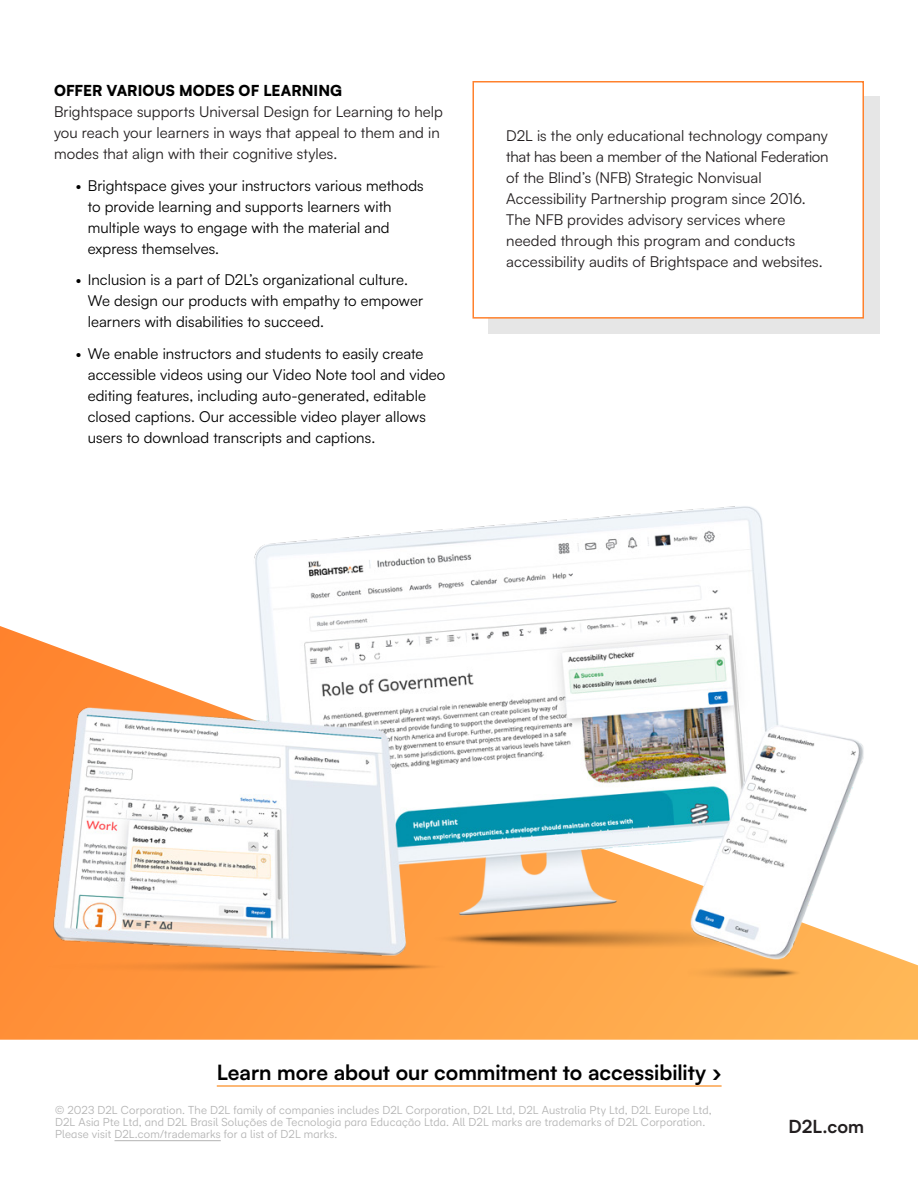
<style>
.page{position:relative;width:918px;height:1188px;background:#fff}
.page>*{position:absolute;margin:0;border:0;box-sizing:border-box;transform-origin:0 0}
.Body_-_10pt{font:700 21px "Satoshi";color:#000}
.t1{font:700 18px "D2 L Sans";color:#231f20}
.t2{font:15px/21px "Satoshi";letter-spacing:.005em;color:#000}
.Body_-_10pt-2{font:15px/21px "Satoshi";letter-spacing:.005em;color:#231f20}
.H3_-_10pt{font:900 15px "Satoshi";letter-spacing:.005em;color:#000}
.t3{font:11.25px "D2 L Sans";letter-spacing:.01em;color:#b3b3b3}
.s1{font-family:"Satoshi"}
</style>
<div class="page">
<div style="left:488px;top:96px;width:391px;height:238px;background:#e6e6e6"></div>
<div style="left:472px;top:81px;width:392px;height:238px;background:#fff;border:2px solid #ff812c"></div>
<svg style="left:0;top:626px;width:918px;height:414px"></svg>
<img style="left:47px;top:506px;width:834px;height:482px">
<hr style="left:217px;top:1085px;width:505px;height:2px;background:#fca14a">
<hr style="left:115px;top:1140px;width:106px;height:1px;background:#b3b3b3">
<p class="H3_-_10pt" style="left:54px;top:79px;width:290px">OFFER VARIOUS MODES OF LEARNING</p>
<p class="Body_-_10pt-2" style="left:54px;top:101px;width:391px">Brightspace supports Universal Design for Learning to help you reach your learners in ways that appeal to them and in modes that align with their cognitive styles.</p>
<p class="t2" style="left:88px;top:174px;width:338px;text-indent:-12px">• Brightspace gives your instructors various methods to provide learning and supports learners with multiple ways to engage with the material and express themselves.</p>
<p class="t2" style="left:88px;top:269px;width:337px;text-indent:-12px">• Inclusion is a part of D2L’s organizational culture.<br>We design our products with empathy to empower learners with disabilities to succeed.</p>
<p class="t2" style="left:88px;top:342px;width:359px;text-indent:-12px">• We enable instructors and students to easily create accessible videos using our Video Note tool and video editing features, including auto-generated, editable closed captions. Our accessible video player allows users to download transcripts and captions.</p>
<p class="Body_-_10pt-2" style="left:506px;top:125px;width:324px">D2L is the only educational technology company that has been a member of the National Federation of the Blind’s (NFB) Strategic Nonvisual Accessibility Partnership program since 2016.<br>The NFB provides advisory services where needed through this program and conducts accessibility audits of Brightspace and websites.</p>
<p class="Body_-_10pt" style="left:217px;top:1057px;width:506px">Learn more about our commitment to accessibility ›</p>
<p class="t3" style="left:55px;top:1102px;width:658px">© 2023 D2L Corporation. The D2L family of companies includes D2L Corporation, D2L Ltd, D2L Australia Pty Ltd, D2L Europe Ltd,</p>
<p class="t3" style="left:55px;top:1114px;width:652px">D2L Asia Pte Ltd, and D2L Brasil Soluções de Tecnologia para Educação Ltda. All D2L marks are trademarks of D2L Corporation.</p>
<p class="t3" style="left:55px;top:1126px;width:284px">Please visit <span class="s1">D2L.com/trademarks</span> for a list of D2L marks.</p>
<p class="t1" style="left:789px;top:1113px;width:77px">D2L.com</p>
</div>
